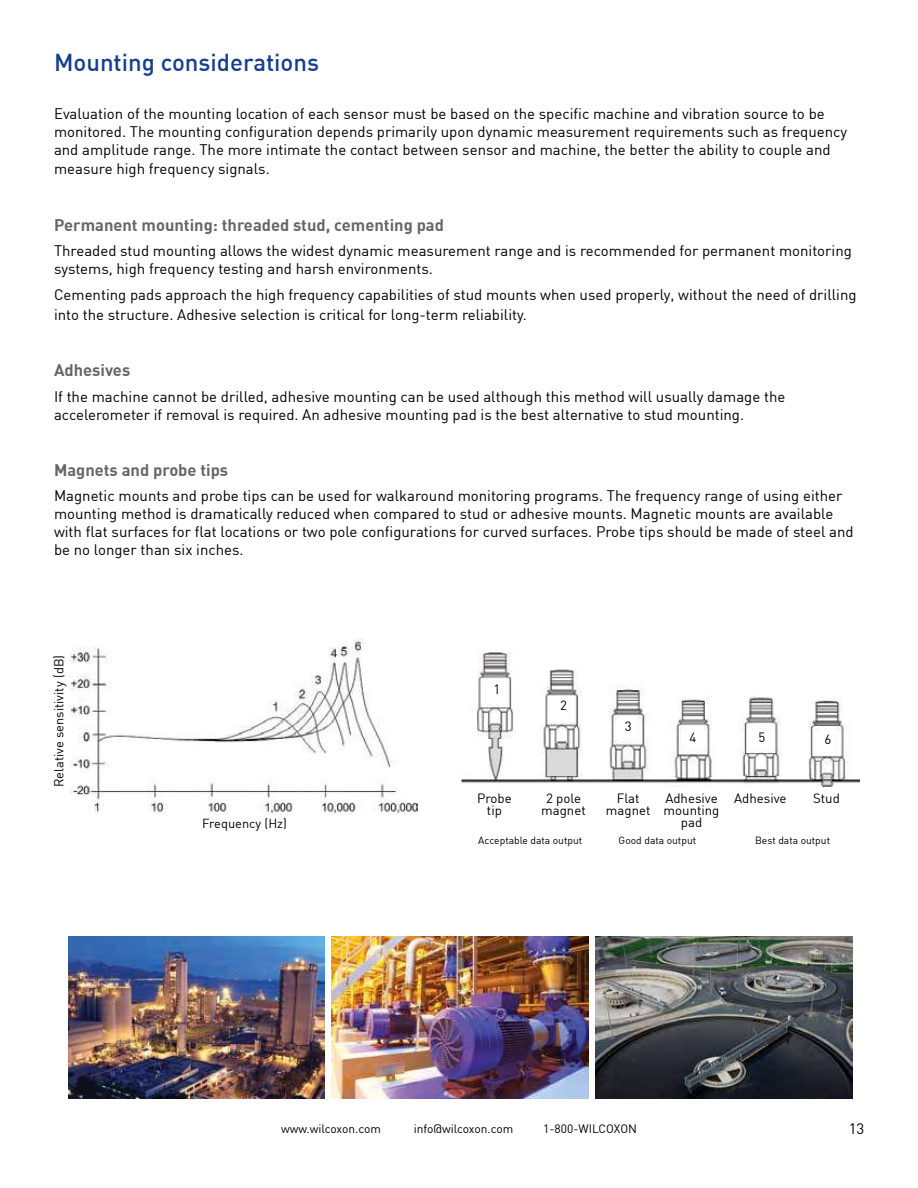
<style>
.page{position:relative;width:918px;height:1188px;background:#fff}
.page>*{position:absolute;margin:0;border:0;box-sizing:border-box;transform-origin:0 0}
.t1{font:500 24px "DIN";color:#163e8f}
.t2{font:700 16.5px "DIN";color:#666}
.t3{font:15px/18px "DIN";color:#000}
.t4{font:13.2px/11.7px "DIN";color:#000;text-align:center}
.t5{font:12.9px "DIN";color:#000}
.t6{font:12px "DIN";color:#000}
.t7{font:10.35px "DIN";color:#000}
</style>
<div class="page">
<img style="left:71px;top:638px;width:347px;height:176px">
<img style="left:462px;top:652px;width:398px;height:134px">
<img style="left:68px;top:936px;width:257px;height:163px">
<img style="left:332px;top:936px;width:256px;height:163px">
<img style="left:596px;top:936px;width:256px;height:163px">
<h1 class="t1" style="left:54px;top:52px;width:267px">Mounting considerations</h1>
<p class="t3" style="left:54px;top:105px;width:795px">Evaluation of the mounting location of each sensor must be based on the specific machine and vibration source to be monitored ⸀ The mounting configuration depends primarily upon dynamic measurement requirements such as frequency and amplitude range ⸀ The more intimate the contact between sensor and machine, the better the ability to couple and</p>
<p class="t3" style="left:54px;top:161px;width:217px">measure high frequency signals ⸀</p>
<p class="t2" style="left:54px;top:218px;width:391px">Permanent mounting: threaded stud, cementing pad</p>
<p class="t3" style="left:54px;top:243px;width:799px">Threaded stud mounting allows the widest dynamic measurement range and is recommended for permanent monitoring systems, high frequency testing and harsh environments ⸀</p>
<p class="t3" style="left:54px;top:286px;width:804px;line-height:19.8px">Cementing pads approach the high frequency capabilities of stud mounts when used properly, without the need of drilling into the structure ⸀ Adhesive selection is critical for long-term reliability ⸀</p>
<p class="t2" style="left:54px;top:363px;width:78px">Adhesives</p>
<p class="t3" style="left:54px;top:388px;width:733px">If the machine cannot be drilled, adhesive mounting can be used although this method will usually damage the accelerometer if removal is required ⸀ An adhesive mounting pad is the best alternative to stud mounting ⸀</p>
<p class="t2" style="left:54px;top:463px;width:176px">Magnets and probe tips</p>
<p class="t3" style="left:54px;top:488px;width:801px">Magnetic mounts and probe tips can be used for walkaround monitoring programs ⸀ The frequency range of using either mounting method is dramatically reduced when compared to stud or adhesive mounts ⸀ Magnetic mounts are available with flat surfaces for flat locations or two pole configurations for curved surfaces ⸀ Probe tips should be made of steel and be no longer than six inches ⸀</p>
<p class="t5" style="left:53px;top:787px;width:133px;rotate:-90deg">Relative sensitivity (dB)</p>
<p class="t5" style="left:202px;top:818px;width:86px">Frequency (Hz)</p>
<p class="t4" style="left:494px;top:685px;width:8px">1</p>
<p class="t4" style="left:560px;top:700px;width:8px">2</p>
<p class="t4" style="left:625px;top:721px;width:8px">3</p>
<p class="t4" style="left:689px;top:732px;width:8px">4</p>
<p class="t4" style="left:758px;top:733px;width:8px">5</p>
<p class="t4" style="left:824px;top:734px;width:8px">6</p>
<p class="t4" style="left:477px;top:793px;width:36px">Probe tip</p>
<p class="t4" style="left:541px;top:793px;width:46px">2 pole magnet</p>
<p class="t4" style="left:606px;top:793px;width:46px">Flat magnet</p>
<p class="t4" style="left:664px;top:793px;width:57px">Adhesive mounting pad</p>
<p class="t4" style="left:734px;top:793px;width:54px">Adhesive</p>
<p class="t4" style="left:813px;top:793px;width:28px">Stud</p>
<p class="t7" style="left:619px;top:835px;width:79px">Good data output</p>
<p class="t7" style="left:478px;top:835px;width:106px">Acceptable data output</p>
<p class="t7" style="left:755px;top:835px;width:77px">Best data output</p>
<p class="t6" style="left:281px;top:1124px;width:101px">www ⸀wilcoxon ⸀com</p>
<p class="t6" style="left:414px;top:1124px;width:101px">info@wilcoxon ⸀com</p>
<p class="t6" style="left:543px;top:1124px;width:95px">1-800-WILCOXON</p>
<p class="t3" style="left:849px;top:1121px;width:17px">13</p>
</div>
